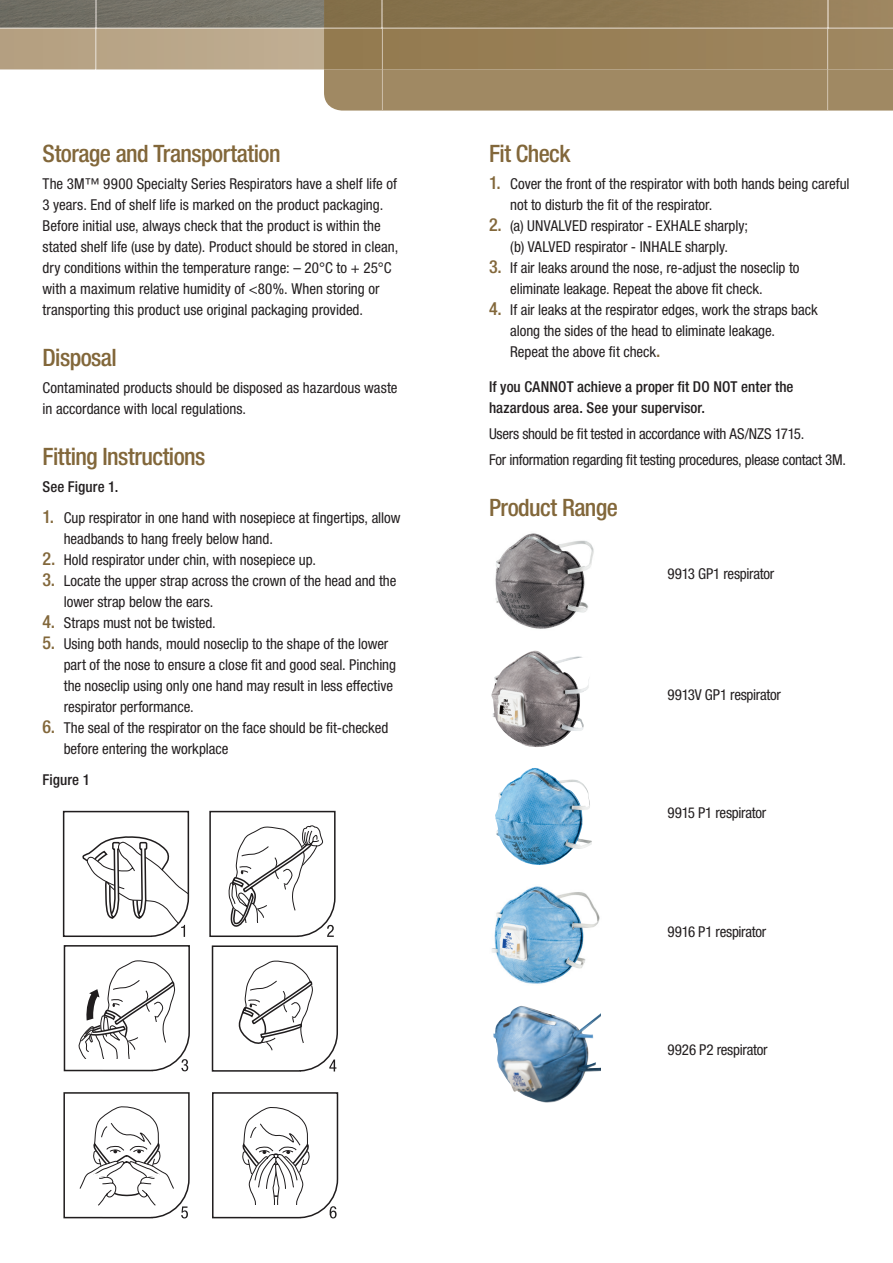
<style>
.page{position:relative;width:893px;height:1263px;background:#fff}
.page>*{position:absolute;margin:0;border:0;box-sizing:border-box;transform-origin:0 0}
.t1{font:500 condensed 24px "Helvetica Neue LTW1 G";letter-spacing:-.025em;color:#82673a}
.t2{font:condensed 15px/21px "Helvetica Neue LTW1 G";letter-spacing:-.005em;color:#231f20}
.t3{font:500 condensed 15px/21px "Helvetica Neue LTW1 G";letter-spacing:.005em;color:#231f20}
.s1{font-weight:500;font-size:18px;color:#82673a}
</style>
<div class="page">
<div style="left:324px;top:73px;width:569px;height:38px;background:#a08963"></div>
<hr style="left:382px;top:69px;width:1px;height:42px;background:#cabba5">
<hr style="left:827px;top:69px;width:1px;height:42px;background:#cbbca5">
<svg style="left:0;top:0;width:893px;height:73px;background:#9b8868"></svg>
<img style="left:491px;top:650px;width:98px;height:97px">
<img style="left:495px;top:768px;width:97px;height:97px">
<img style="left:492px;top:886px;width:108px;height:98px">
<img style="left:493px;top:1006px;width:108px;height:97px">
<img style="left:495px;top:533px;width:99px;height:96px">
<svg style="left:62px;top:810px;width:277px;height:409px"></svg>
<h1 class="t1" style="left:43px;top:145px;width:240px">Storage and Transportation</h1>
<p class="t2" style="left:43px;top:174px;width:357px">The 3M™ 9900 Specialty Series Respirators have a shelf life of 3 years. End of shelf life is marked on the product packaging.<br>Before initial use, always check that the product is within the stated shelf life (use by date). Product should be stored in clean, dry conditions within the temperature range: – 20°C to + 25°C with a maximum relative humidity of &lt;80%. When storing or transporting this product use original packaging provided.</p>
<h1 class="t1" style="left:43px;top:349px;width:76px">Disposal</h1>
<p class="t2" style="left:43px;top:378px;width:357px">Contaminated products should be disposed as hazardous waste in accordance with local regulations.</p>
<h1 class="t1" style="left:43px;top:448px;width:164px">Fitting Instructions</h1>
<p class="t3" style="left:43px;top:477px;width:77px">See Figure 1.</p>
<p class="t2" style="left:64px;top:509px;width:338px;text-indent:-21px"><span class="s1">1.</span> Cup respirator in one hand with nosepiece at fingertips, allow headbands to hang freely below hand.</p>
<p class="t2" style="left:43px;top:551px;width:275px"><span class="s1">2.</span> Hold respirator under chin, with nosepiece up.</p>
<p class="t2" style="left:64px;top:572px;width:334px;text-indent:-21px"><span class="s1">3.</span> Locate the upper strap across the crown of the head and the lower strap below the ears.</p>
<p class="t2" style="left:43px;top:614px;width:175px"><span class="s1">4.</span> Straps must not be twisted.</p>
<p class="t2" style="left:64px;top:635px;width:334px;text-indent:-21px"><span class="s1">5.</span> Using both hands, mould noseclip to the shape of the lower part of the nose to ensure a close fit and good seal. Pinching the noseclip using only one hand may result in less effective respirator performance.</p>
<p class="t2" style="left:64px;top:719px;width:326px;text-indent:-21px"><span class="s1">6.</span> The seal of the respirator on the face should be fit-checked before entering the workplace</p>
<p class="t3" style="left:43px;top:770px;width:49px">Figure 1</p>
<h1 class="t1" style="left:489px;top:145px;width:83px">Fit Check</h1>
<p class="t2" style="left:510px;top:174px;width:341px;text-indent:-21px"><span class="s1">1.</span> Cover the front of the respirator with both hands being careful not to disturb the fit of the respirator.</p>
<p class="t2" style="left:489px;top:216px;width:261px;text-align:center"><span class="s1">2.</span> (a) UNVALVED respirator - EXHALE sharply; (b) VALVED respirator - INHALE sharply.</p>
<p class="t2" style="left:510px;top:258px;width:291px;text-indent:-21px"><span class="s1">3.</span> If air leaks around the nose, re-adjust the noseclip to eliminate leakage. Repeat the above fit check .</p>
<p class="t2" style="left:510px;top:300px;width:309px;text-indent:-21px"><span class="s1">4.</span> If air leaks at the respirator edges, work the straps back along the sides of the head to eliminate leakage.<br>Repeat the above fit check <span class="s1">.</span></p>
<p class="t3" style="left:489px;top:377px;width:306px">If you CANNOT achieve a proper fit DO NOT enter the hazardous area. See your supervisor.</p>
<p class="t2" style="left:489px;top:422px;width:359px;line-height:26.2px">Users should be fit tested in accordance with AS/NZS 1715.<br>For information regarding fit testing procedures, please contact 3M.</p>
<h1 class="t1" style="left:489px;top:499px;width:130px">Product Range</h1>
<p class="t2" style="left:668px;top:564px;width:108px">9913 GP1 respirator</p>
<p class="t2" style="left:668px;top:685px;width:115px">9913V GP1 respirator</p>
<p class="t2" style="left:668px;top:804px;width:100px">9915 P1 respirator</p>
<p class="t2" style="left:668px;top:922px;width:100px">9916 P1 respirator</p>
<p class="t2" style="left:668px;top:1040px;width:101px">9926 P2 respirator</p>
</div>
